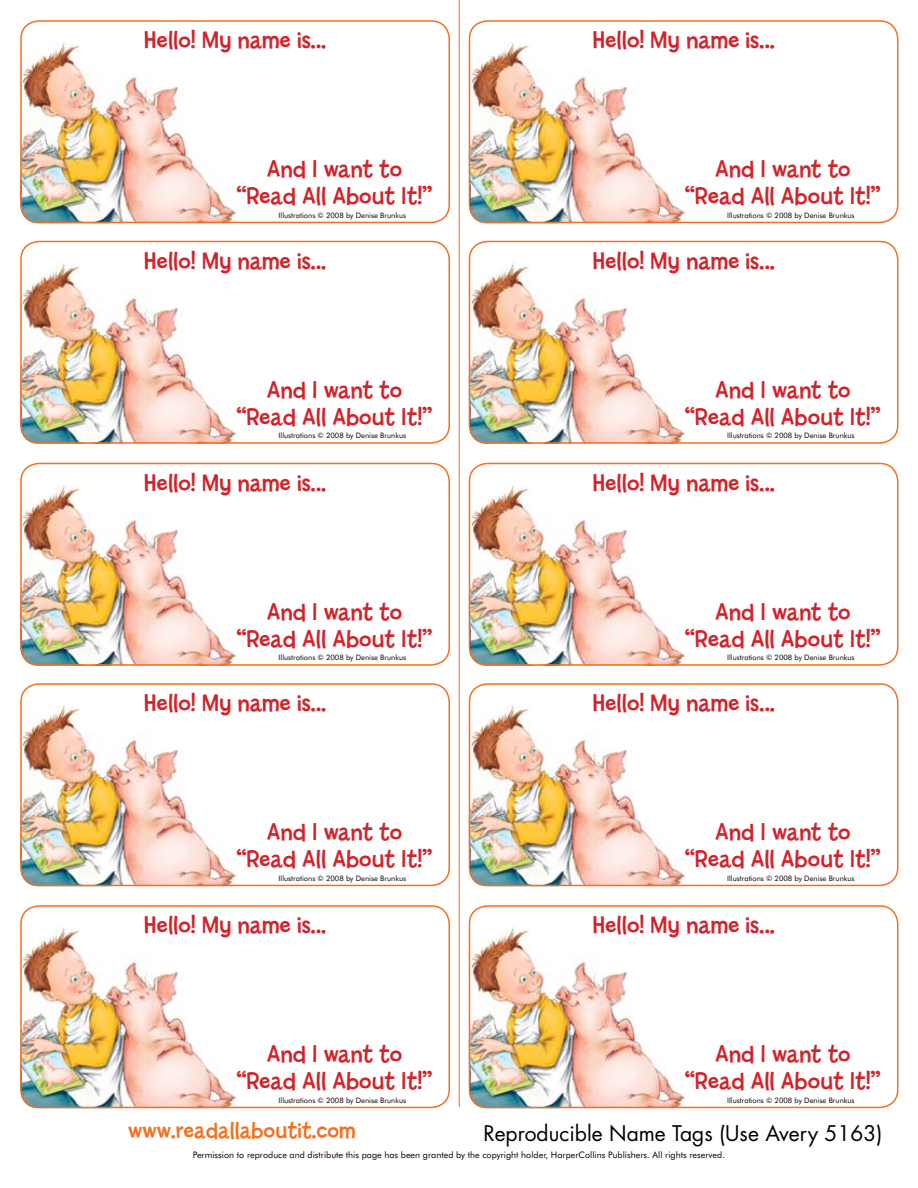
<style>
.page{position:relative;width:918px;height:1188px;background:#fff}
.page>*{position:absolute;margin:0;border:0;box-sizing:border-box;transform-origin:0 0}
.t1{font:25.5px/27px "Billy";color:#d2232a;text-align:center}
.t2{font:24px "Billy";color:#f37021}
.t3{font:21px "Futura";color:#000}
.t4{font:9px "Futura BT";color:#000}
.t5{font:7.5px "Futura BT";color:#000}
</style>
<div class="page">
<hr style="left:459px;top:0;width:1px;height:1107px;background:#f37021">
<img style="left:20px;top:42px;width:217px;height:181px">
<div style="left:20px;top:20px;width:430px;height:203px;border:2px solid #f37021;border-radius:18px"></div>
<img style="left:21px;top:263px;width:216px;height:181px">
<div style="left:20px;top:241px;width:430px;height:203px;border:2px solid #f37021;border-radius:18px"></div>
<img style="left:21px;top:485px;width:216px;height:181px">
<div style="left:20px;top:463px;width:430px;height:203px;border:2px solid #f37021;border-radius:18px"></div>
<img style="left:20px;top:705px;width:217px;height:181px">
<div style="left:20px;top:683px;width:430px;height:203px;border:2px solid #f37021;border-radius:18px"></div>
<img style="left:20px;top:927px;width:217px;height:181px">
<div style="left:20px;top:905px;width:430px;height:203px;border:2px solid #f37021;border-radius:18px"></div>
<img style="left:469px;top:42px;width:217px;height:181px">
<div style="left:469px;top:20px;width:429px;height:203px;border:2px solid #f37021;border-radius:18px"></div>
<img style="left:469px;top:263px;width:217px;height:181px">
<div style="left:469px;top:241px;width:429px;height:203px;border:2px solid #f37021;border-radius:18px"></div>
<img style="left:469px;top:485px;width:217px;height:181px">
<div style="left:469px;top:463px;width:429px;height:203px;border:2px solid #f37021;border-radius:18px"></div>
<img style="left:469px;top:705px;width:217px;height:181px">
<div style="left:469px;top:683px;width:429px;height:203px;border:2px solid #f37021;border-radius:18px"></div>
<img style="left:469px;top:927px;width:217px;height:181px">
<div style="left:469px;top:905px;width:429px;height:203px;border:2px solid #f37021;border-radius:18px"></div>
<p class="t1" style="left:144px;top:27px;width:184px">Hello! My name is…</p>
<p class="t1" style="left:236px;top:156px;width:198px">And I want to “Read All About It!”</p>
<p class="t5" style="left:279px;top:211px;width:129px">Illustrations © 2008 by Denise Brunkus</p>
<p class="t1" style="left:144px;top:247px;width:184px">Hello! My name is…</p>
<p class="t1" style="left:236px;top:376px;width:198px">And I want to “Read All About It!”</p>
<p class="t5" style="left:279px;top:431px;width:129px">Illustrations © 2008 by Denise Brunkus</p>
<p class="t1" style="left:144px;top:469px;width:184px">Hello! My name is…</p>
<p class="t1" style="left:236px;top:598px;width:198px">And I want to “Read All About It!”</p>
<p class="t5" style="left:279px;top:653px;width:129px">Illustrations © 2008 by Denise Brunkus</p>
<p class="t1" style="left:144px;top:690px;width:184px">Hello! My name is…</p>
<p class="t1" style="left:236px;top:819px;width:198px">And I want to “Read All About It!”</p>
<p class="t5" style="left:279px;top:874px;width:129px">Illustrations © 2008 by Denise Brunkus</p>
<p class="t1" style="left:144px;top:912px;width:184px">Hello! My name is…</p>
<p class="t1" style="left:236px;top:1041px;width:198px">And I want to “Read All About It!”</p>
<p class="t5" style="left:279px;top:1096px;width:129px">Illustrations © 2008 by Denise Brunkus</p>
<p class="t2" style="left:128px;top:1117px;width:229px">www.readallaboutit.com</p>
<p class="t1" style="left:592px;top:27px;width:184px">Hello! My name is…</p>
<p class="t1" style="left:685px;top:156px;width:198px">And I want to “Read All About It!”</p>
<p class="t5" style="left:727px;top:211px;width:129px">Illustrations © 2008 by Denise Brunkus</p>
<p class="t1" style="left:592px;top:247px;width:184px">Hello! My name is…</p>
<p class="t1" style="left:685px;top:376px;width:198px">And I want to “Read All About It!”</p>
<p class="t5" style="left:727px;top:431px;width:129px">Illustrations © 2008 by Denise Brunkus</p>
<p class="t1" style="left:592px;top:469px;width:184px">Hello! My name is…</p>
<p class="t1" style="left:685px;top:598px;width:198px">And I want to “Read All About It!”</p>
<p class="t5" style="left:727px;top:653px;width:129px">Illustrations © 2008 by Denise Brunkus</p>
<p class="t1" style="left:592px;top:690px;width:184px">Hello! My name is…</p>
<p class="t1" style="left:685px;top:819px;width:198px">And I want to “Read All About It!”</p>
<p class="t5" style="left:727px;top:874px;width:129px">Illustrations © 2008 by Denise Brunkus</p>
<p class="t1" style="left:592px;top:912px;width:184px">Hello! My name is…</p>
<p class="t1" style="left:685px;top:1041px;width:198px">And I want to “Read All About It!”</p>
<p class="t5" style="left:727px;top:1096px;width:129px">Illustrations © 2008 by Denise Brunkus</p>
<p class="t3" style="left:483px;top:1119px;width:401px">Reproducible Name Tags (Use Avery 5163)</p>
<p class="t4" style="left:193px;top:1150px;width:534px">Permission to reproduce and distribute this page has been granted by the copyright holder, HarperCollins Publishers. All rights reserved.</p>
</div>
